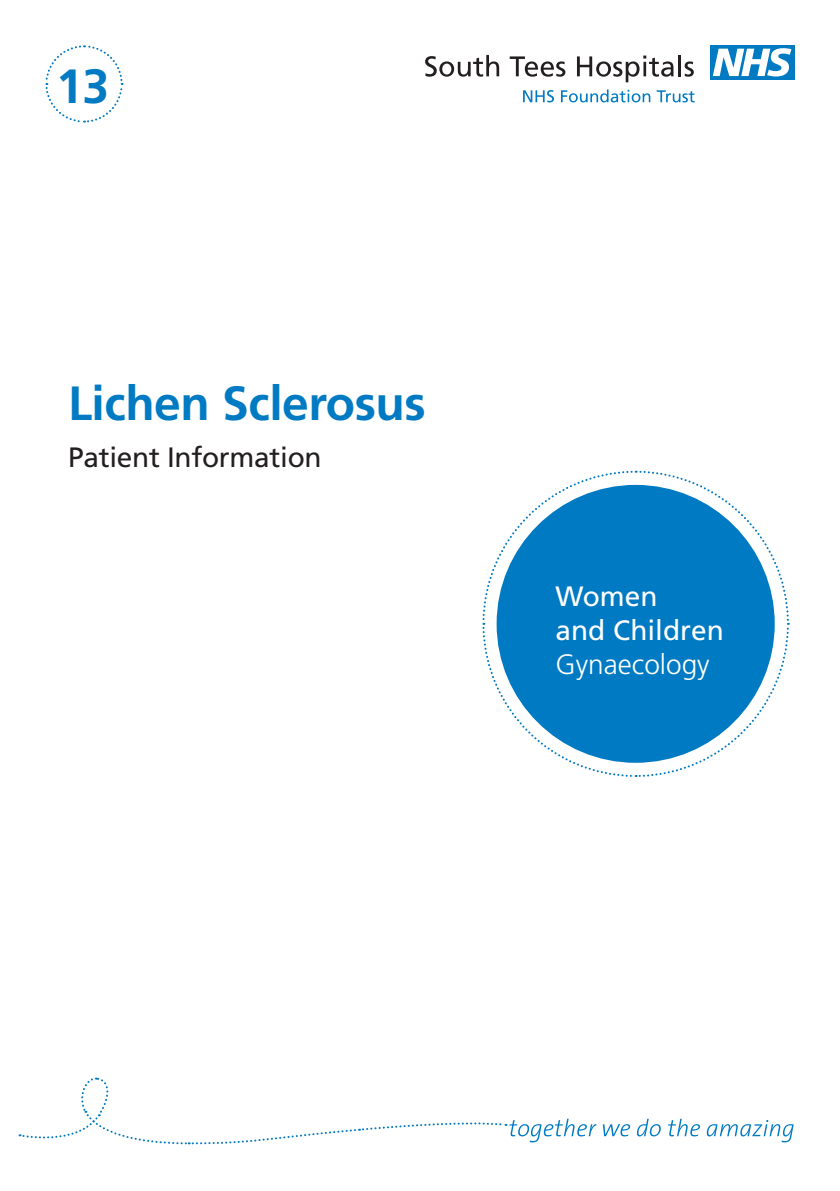
<style>
.page{position:relative;width:840px;height:1191px;background:#fff}
.page>*{position:absolute;margin:0;border:0;box-sizing:border-box;transform-origin:0 0}
.t1{font:700 48px "Frutiger";letter-spacing:-.01em;color:#007ac2}
.t2{font:28px "Frutiger";letter-spacing:-.01em;color:#231f20}
.t3{font:28px "Frutiger";color:#fff}
.t4{font:300 28px "Frutiger";color:#fff}
</style>
<div class="page">
<svg style="left:20px;top:1077px;width:773px;height:68px"></svg>
<svg style="left:523px;top:90px;width:30px;height:12px"></svg>
<svg style="left:561px;top:89px;width:89px;height:13px"></svg>
<svg style="left:656px;top:90px;width:38px;height:12px"></svg>
<svg style="left:425px;top:55px;width:74px;height:22px"></svg>
<svg style="left:509px;top:56px;width:56px;height:21px"></svg>
<svg style="left:577px;top:56px;width:96px;height:26px"></svg>
<hr style="left:678px;top:55px;width:2px;height:21px;background:#231f20">
<svg style="left:684px;top:61px;width:9px;height:16px"></svg>
<div style="left:710px;top:45px;width:84px;height:34px;background:#007ac2"></div>
<svg style="left:712px;top:48px;width:79px;height:28px"></svg>
<svg style="left:482px;top:470px;width:307px;height:307px"></svg>
<div style="left:496px;top:485px;width:278px;height:278px;background:#007ac2;border-radius:50%"></div>
<svg style="left:45px;top:45px;width:79px;height:78px"></svg>
<p class="t1" style="left:56px;top:58px;width:54px">13</p>
<p class="t1" style="left:68px;top:375px;width:359px">Lichen Sclerosus</p>
<p class="t2" style="left:68px;top:440px;width:255px">Patient Information</p>
<p class="t3" style="left:555px;top:580px;width:103px">Women</p>
<p class="t3" style="left:555px;top:614px;width:170px">and Children</p>
<p class="t4" style="left:555px;top:649px;width:155px">Gynaecology</p>
</div>
